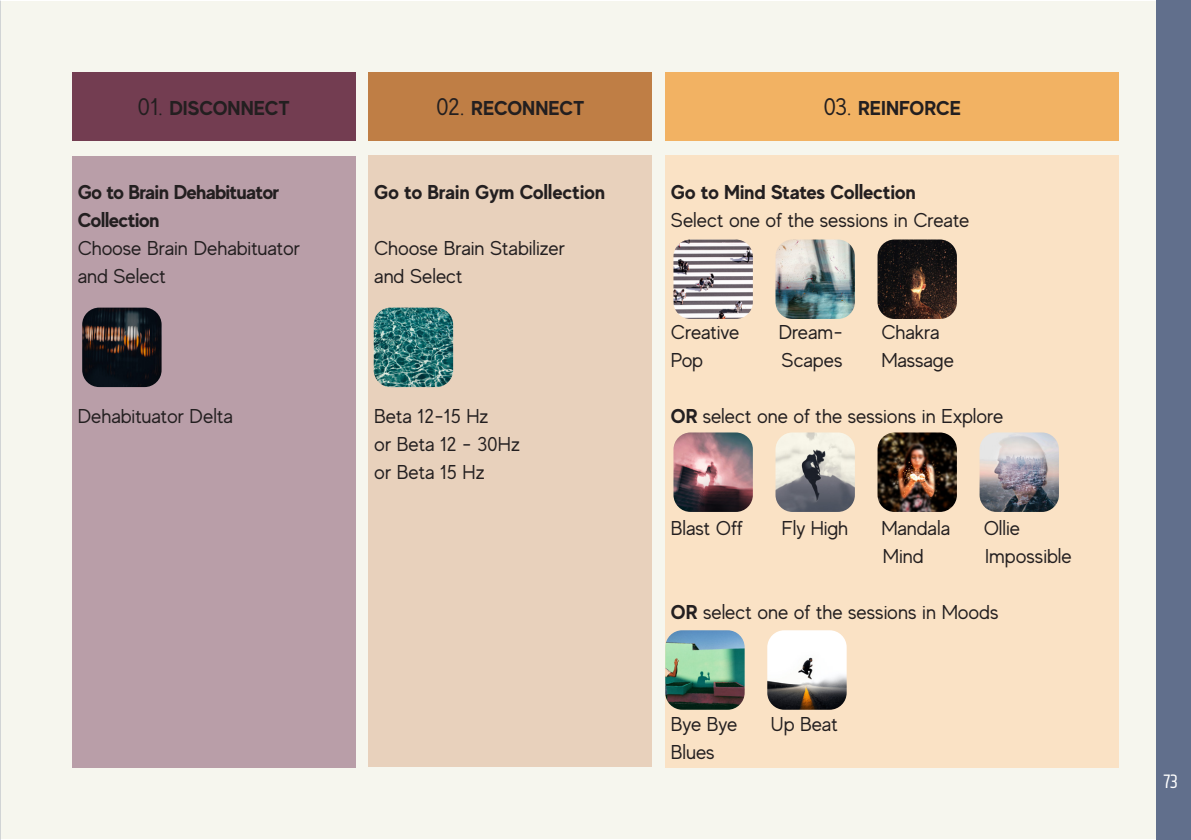
<style>
.page{position:relative;width:1191px;height:840px;background:#fff}
.page>*{position:absolute;margin:0;border:0;box-sizing:border-box;transform-origin:0 0}
.Corps_de_Texte{font:20px/28px "MADE Evolve Sans";color:#231f20}
.Corps_de_Texte-2{font:700 20px "MADE Evolve Sans";letter-spacing:-.005em;color:#231f20}
.t1{font:20px "Khand";color:#fff}
.s1{font-weight:400;font-size:24px}
.s2{font-weight:700}
</style>
<div class="page">
<div style="left:1156px;top:0;width:34px;height:839px;background:#616f8c"></div>
<div style="left:0;top:1px;width:1156px;height:837px;background:#f6f6ee"></div>
<div style="left:72px;top:72px;width:283px;height:68px;background:#733d51"></div>
<div style="left:369px;top:72px;width:283px;height:68px;background:#bf7e45"></div>
<div style="left:665px;top:72px;width:454px;height:68px;background:#f2b263"></div>
<div style="left:72px;top:156px;width:283px;height:610px;background:#b99ea8"></div>
<div style="left:369px;top:156px;width:283px;height:610px;background:#e8d1bc"></div>
<div style="left:665px;top:156px;width:454px;height:611px;background:#fae2c5"></div>
<img style="left:82px;top:307px;width:80px;height:80px">
<img style="left:374px;top:307px;width:79px;height:80px">
<img style="left:673px;top:239px;width:80px;height:80px">
<img style="left:775px;top:239px;width:80px;height:80px">
<img style="left:673px;top:432px;width:80px;height:79px">
<img style="left:775px;top:432px;width:80px;height:79px">
<img style="left:877px;top:239px;width:80px;height:80px">
<img style="left:877px;top:432px;width:80px;height:79px">
<img style="left:665px;top:630px;width:79px;height:79px">
<img style="left:767px;top:630px;width:79px;height:79px">
<img style="left:979px;top:432px;width:80px;height:79px">
<p class="Corps_de_Texte-2" style="left:138px;top:95px;width:154px"><span class="s1">01.</span> DISCONNECT</p>
<p class="Corps_de_Texte-2" style="left:436px;top:95px;width:150px"><span class="s1">02.</span> RECONNECT</p>
<p class="Corps_de_Texte-2" style="left:823px;top:95px;width:139px"><span class="s1">03.</span> REINFORCE</p>
<p class="Corps_de_Texte-2" style="left:78px;top:179px;width:203px">Go to Brain Dehabituator</p>
<p class="Corps_de_Texte-2" style="left:78px;top:207px;width:84px">Collection</p>
<p class="Corps_de_Texte" style="left:78px;top:233px;width:224px">Choose Brain Dehabituator</p>
<p class="Corps_de_Texte" style="left:78px;top:261px;width:90px">and Select</p>
<p class="Corps_de_Texte" style="left:78px;top:401px;width:157px">Dehabituator Delta</p>
<p class="Corps_de_Texte-2" style="left:374px;top:179px;width:232px">Go to Brain Gym Collection</p>
<p class="Corps_de_Texte" style="left:374px;top:233px;width:192px">Choose Brain Stabilizer</p>
<p class="Corps_de_Texte" style="left:374px;top:261px;width:90px">and Select</p>
<p class="Corps_de_Texte" style="left:374px;top:401px;width:116px">Beta 12-15 Hz</p>
<p class="Corps_de_Texte" style="left:374px;top:429px;width:147px">or Beta 12 - 30Hz or Beta 15 Hz</p>
<p class="Corps_de_Texte-2" style="left:671px;top:179px;width:247px">Go to Mind States Collection</p>
<p class="Corps_de_Texte" style="left:671px;top:205px;width:300px">Select one of the sessions in Create</p>
<p class="Corps_de_Texte" style="left:671px;top:317px;width:70px">Creative</p>
<p class="Corps_de_Texte" style="left:778px;top:317px;width:65px">Dream-</p>
<p class="Corps_de_Texte" style="left:881px;top:317px;width:60px">Chakra</p>
<p class="Corps_de_Texte" style="left:671px;top:345px;width:34px">Pop</p>
<p class="Corps_de_Texte" style="left:781px;top:345px;width:62px">Scapes</p>
<p class="Corps_de_Texte" style="left:881px;top:345px;width:74px">Massage</p>
<p class="Corps_de_Texte" style="left:671px;top:401px;width:334px"><span class="s2">OR</span> select one of the sessions in Explore</p>
<p class="Corps_de_Texte" style="left:671px;top:513px;width:73px">Blast Off</p>
<p class="Corps_de_Texte" style="left:782px;top:513px;width:68px">Fly High</p>
<p class="Corps_de_Texte" style="left:881px;top:513px;width:70px">Mandala</p>
<p class="Corps_de_Texte" style="left:983px;top:513px;width:38px">Ollie</p>
<p class="Corps_de_Texte" style="left:883px;top:541px;width:42px">Mind</p>
<p class="Corps_de_Texte" style="left:985px;top:541px;width:88px">Impossible</p>
<p class="Corps_de_Texte" style="left:671px;top:597px;width:329px"><span class="s2">OR</span> select one of the sessions in Moods</p>
<p class="Corps_de_Texte" style="left:671px;top:709px;width:68px">Bye Bye</p>
<p class="Corps_de_Texte" style="left:771px;top:709px;width:68px">Up Beat</p>
<p class="Corps_de_Texte" style="left:671px;top:737px;width:45px">Blues</p>
<p class="t1" style="left:1163px;top:768px;width:16px">73</p>
</div>
